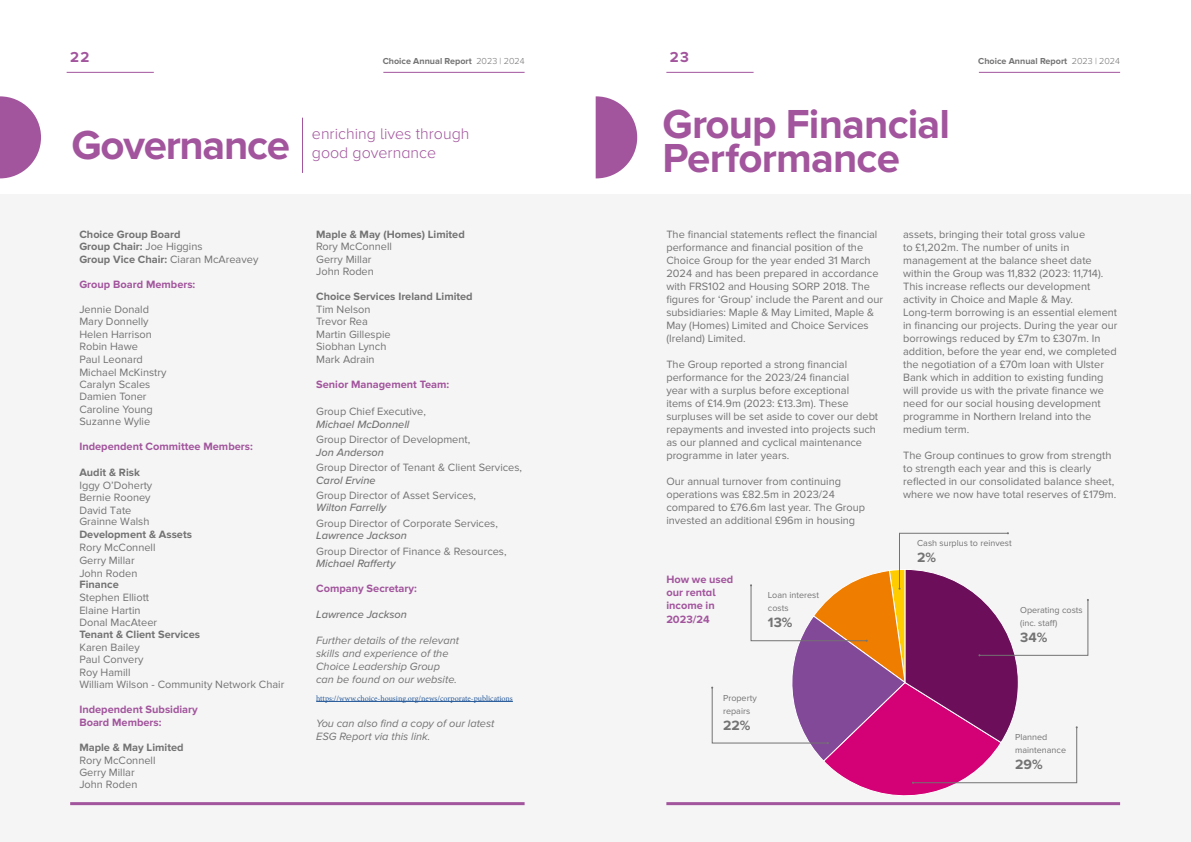
<style>
.page{position:relative;width:1191px;height:842px;background:#fff}
.page>*{position:absolute;margin:0;border:0;box-sizing:border-box;transform-origin:0 0}
.t1{font:700 42px/34px "Proxima Nova";letter-spacing:-.02em;color:#a2559d}
.t2{font:300 16px "Proxima Nova A";color:#a2559d}
.t3{font:700 15px "Proxima Nova";color:#a2559d}
.t4{font:700 14px "Proxima Nova";color:#747373}
.t5{font:11px/13px "Proxima Nova";color:#747373}
.t6{font:italic 11px/13px "Proxima Nova";color:#747373}
.t7{font:700 11px/12.6px "Proxima Nova";color:#747373}
.t8{font:700 11px/12.5px "Proxima Nova";color:#a2559d}
.t9{font:700 11px/13.2px "Proxima Nova A";color:#a2559d}
.t10{font:italic 500 11px "Proxima Nova";color:#747373}
.t11{font:9px/13px "Proxima Nova";color:#747373}
.t12{font:700 9px "Proxima Nova";color:#747373}
.t13{font:8px "Minion Pro";letter-spacing:-.005em;color:#275b9b}
.s1{font-weight:300}
.s2{font-weight:400}
.s3{font-weight:700}
.s4{font-weight:500;font-style:italic}
</style>
<div class="page">
<div style="left:0;top:194px;width:1191px;height:648px;background:#f5f5f5"></div>
<hr style="left:70px;top:802px;width:454px;height:3px;background:#a2559d">
<hr style="left:67px;top:72px;width:87px;height:1px;background:#a2559d">
<hr style="left:383px;top:72px;width:141px;height:1px;background:#a2559d">
<hr style="left:316px;top:701px;width:197px;height:1px;background:#275b9b">
<hr style="left:302px;top:118px;width:1px;height:55px;background:#a2559d">
<svg style="left:0;top:96px;width:41px;height:82px"></svg>
<hr style="left:666px;top:802px;width:454px;height:3px;background:#a2559d">
<hr style="left:666px;top:72px;width:87px;height:1px;background:#a2559d">
<hr style="left:979px;top:72px;width:141px;height:1px;background:#a2559d">
<svg style="left:595px;top:96px;width:42px;height:82px"></svg>
<svg style="left:711px;top:532px;width:378px;height:274px"></svg>
<p class="t3" style="left:70px;top:48px;width:21px">22</p>
<p class="t12" style="left:383px;top:56px;width:143px">Choice Annual Report <span class="s1">2023 | 2024</span></p>
<p class="t3" style="left:670px;top:48px;width:21px">23</p>
<p class="t12" style="left:978px;top:56px;width:143px">Choice Annual Report <span class="s1">2023 | 2024</span></p>
<p class="t1" style="left:72px;top:129px;width:220px">Governance</p>
<p class="t2" style="left:312px;top:124px;width:159px">enriching lives through</p>
<p class="t2" style="left:312px;top:143px;width:126px">good governance</p>
<p class="t1" style="left:662px;top:108px;width:289px">Group Financial<br>Performance</p>
<p class="t7" style="left:79px;top:228px;width:180px">Choice Group Board<br>Group Chair: <span class="s2">Joe Higgins<br></span>Group Vice Chair: <span class="s2">Ciaran McAreavey</span></p>
<p class="t8" style="left:79px;top:278px;width:117px">Group Board Members:</p>
<p class="t5" style="left:79px;top:303px;width:89px;line-height:12.5px">Jennie Donald<br>Mary Donnelly<br>Helen Harrison<br>Robin Hawe<br>Paul Leonard<br>Michael McKinstry<br>Caralyn Scales<br>Damien Toner<br>Caroline Young<br>Suzanne Wylie</p>
<p class="t8" style="left:79px;top:441px;width:175px">Independent Committee Members:</p>
<p class="t5" style="left:79px;top:466px;width:114px;line-height:12.6px"><span class="s3">Audit &amp; Risk<br></span>Iggy O’Doherty<br>Bernie Rooney<br>David Tate<br>Grainne Walsh<br><span class="s3">Development &amp; Assets<br></span>Rory McConnell<br>Gerry Millar<br>John Roden</p>
<p class="t5" style="left:79px;top:579px;width:206px;line-height:12.5px"><span class="s3">Finance<br></span>Stephen Elliott<br>Elaine Hartin<br>Donal MacAteer<br><span class="s3">Tenant &amp; Client Services<br></span>Karen Bailey<br>Paul Convery<br>Roy Hamill<br>William Wilson - Community Network Chair</p>
<p class="t8" style="left:79px;top:704px;width:120px">Independent Subsidiary<br>Board Members:</p>
<p class="t5" style="left:79px;top:741px;width:106px;line-height:12.5px"><span class="s3">Maple &amp; May Limited<br></span>Rory McConnell<br>Gerry Millar<br>John Roden</p>
<p class="t7" style="left:316px;top:228px;width:150px">Maple &amp; May (Homes) Limited</p>
<p class="t5" style="left:316px;top:240px;width:77px">Rory McConnell</p>
<p class="t5" style="left:316px;top:253px;width:57px">Gerry Millar</p>
<p class="t5" style="left:316px;top:265px;width:59px">John Roden</p>
<p class="t7" style="left:316px;top:290px;width:158px">Choice Services Ireland Limited</p>
<p class="t5" style="left:316px;top:303px;width:56px">Tim Nelson</p>
<p class="t5" style="left:316px;top:315px;width:53px">Trevor Rea</p>
<p class="t5" style="left:316px;top:328px;width:76px">Martin Gillespie</p>
<p class="t5" style="left:316px;top:340px;width:72px">Siobhan Lynch</p>
<p class="t5" style="left:316px;top:353px;width:60px">Mark Adrain</p>
<p class="t8" style="left:316px;top:378px;width:135px">Senior Management Team:</p>
<p class="t5" style="left:316px;top:406px;width:111px;line-height:12.5px">Group Chief Executive,<br><span class="s4">Michael McDonnell</span></p>
<p class="t5" style="left:316px;top:433px;width:156px;line-height:12.5px">Group Director of Development,<br><span class="s4">Jon Anderson</span></p>
<p class="t5" style="left:316px;top:461px;width:207px;line-height:12.5px">Group Director of Tenant &amp; Client Services,<br><span class="s4">Carol Ervine</span></p>
<p class="t5" style="left:316px;top:489px;width:161px;line-height:12.5px">Group Director of Asset Services,<br><span class="s4">Wilton Farrelly</span></p>
<p class="t5" style="left:316px;top:517px;width:183px;line-height:12.5px">Group Director of Corporate Services,<br><span class="s4">Lawrence Jackson</span></p>
<p class="t5" style="left:316px;top:545px;width:192px;line-height:12.5px">Group Director of Finance &amp; Resources,<br><span class="s4">Michael Rafferty</span></p>
<p class="t8" style="left:316px;top:582px;width:102px">Company Secretary:</p>
<p class="t10" style="left:316px;top:606px;width:92px">Lawrence Jackson</p>
<p class="t6" style="left:316px;top:634px;width:144px">Further details of the relevant skills and experience of the<br>Choice Leadership Group can be found on our website.</p>
<p class="t13" style="left:316px;top:693px;width:198px">https://www.choice-housing.org/news/corporate-publications</p>
<p class="t6" style="left:316px;top:717px;width:180px">You can also find a copy of our latest<br>ESG Report via this link.</p>
<p class="t5" style="left:666px;top:228px;width:218px">The financial statements reflect the financial performance and financial position of the Choice Group for the year ended 31 March 2024 and has been prepared in accordance with FRS102 and Housing SORP 2018. The figures for ‘Group’ include the Parent and our subsidiaries: Maple &amp; May Limited, Maple &amp; May (Homes) Limited and Choice Services (Ireland) Limited.</p>
<p class="t5" style="left:666px;top:358px;width:213px">The Group reported a strong financial performance for the 2023/24 financial<br>year with a surplus before exceptional<br>items of £14.9m (2023: £13.3m). These surpluses will be set aside to cover our debt repayments and invested into projects such as our planned and cyclical maintenance programme in later years.</p>
<p class="t5" style="left:666px;top:475px;width:200px">Our annual turnover from continuing operations was £82.5m in 2023/24 compared to £76.6m last year. The Group invested an additional £96m in housing</p>
<p class="t9" style="left:666px;top:573px;width:68px">How we used our rental income in<br>2023/24</p>
<p class="t11" style="left:768px;top:589px;width:53px">Loan interest costs</p>
<p class="t4" style="left:768px;top:614px;width:26px">13%</p>
<p class="t5" style="left:903px;top:228px;width:202px">assets, bringing their total gross value<br>to £1,202m. The number of units in management at the balance sheet date within the Group was 11,832 (2023: 11,714).<br>This increase reflects our development activity in Choice and Maple &amp; May.</p>
<p class="t5" style="left:903px;top:306px;width:216px">Long-term borrowing is an essential element in financing our projects. During the year our borrowings reduced by £7m to £307m. In addition, before the year end, we completed the negotiation of a £70m loan with Ulster Bank which in addition to existing funding will provide us with the private finance we need for our social housing development programme in Northern Ireland into the medium term.</p>
<p class="t5" style="left:903px;top:449px;width:215px">The Group continues to grow from strength to strength each year and this is clearly reflected in our consolidated balance sheet, where we now have total reserves of £179m.</p>
<p class="t11" style="left:917px;top:537px;width:96px">Cash surplus to reinvest</p>
<p class="t4" style="left:917px;top:549px;width:20px">2%</p>
<p class="t11" style="left:1020px;top:603px;width:64px">Operating costs</p>
<p class="t11" style="left:1020px;top:616px;width:39px">(inc. staff)</p>
<p class="t4" style="left:1020px;top:629px;width:29px">34%</p>
<p class="t11" style="left:723px;top:692px;width:35px">Property repairs</p>
<p class="t4" style="left:723px;top:717px;width:29px">22%</p>
<p class="t11" style="left:1015px;top:731px;width:52px">Planned maintenance</p>
<p class="t4" style="left:1015px;top:756px;width:29px">29%</p>
</div>
